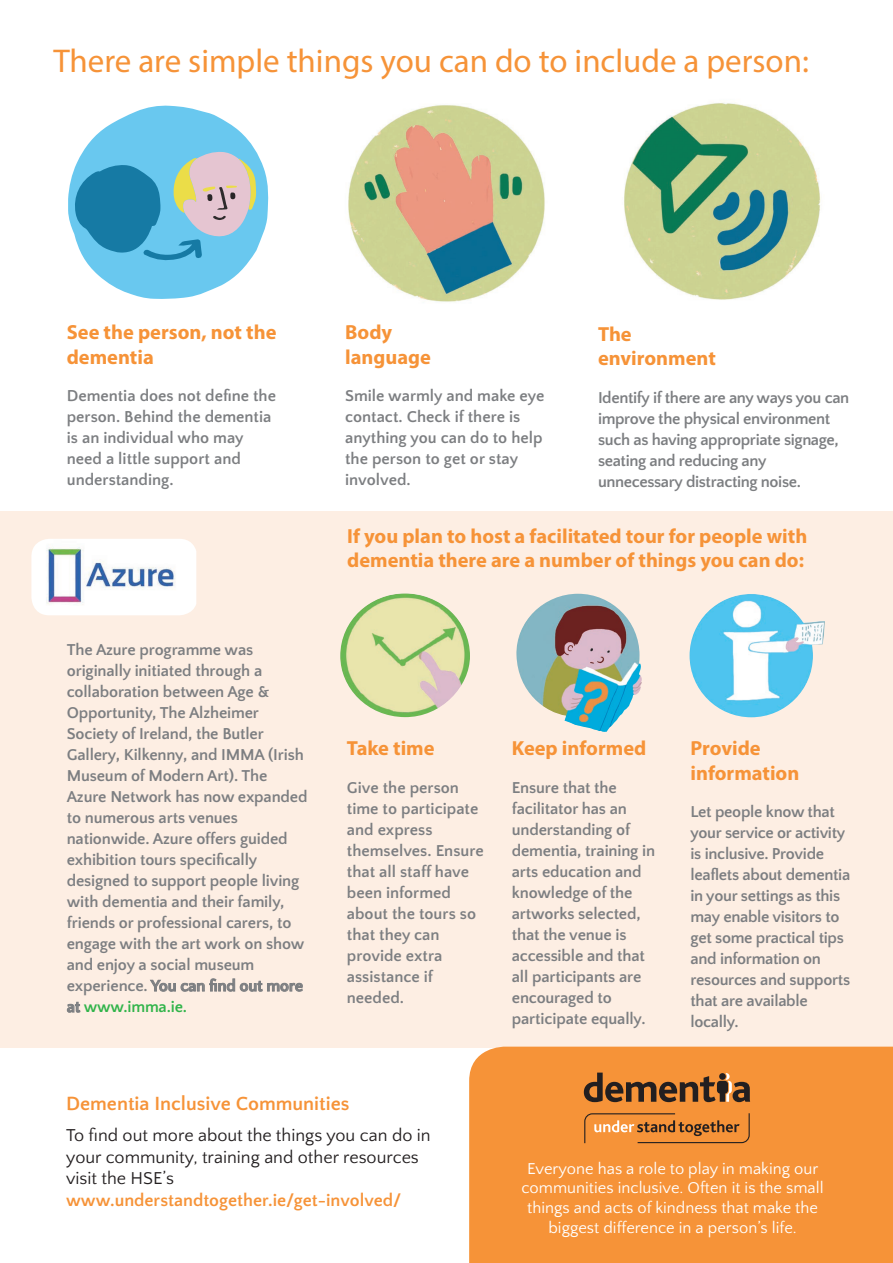
<style>
.page{position:relative;width:893px;height:1263px;background:#fff}
.page>*{position:absolute;margin:0;border:0;box-sizing:border-box;transform-origin:0 0}
.t1{font:33px "Myriad Pro";color:#f69338}
.t2{font:700 20.4px/24.5px "Myriad Pro";color:#f69338}
.t3{font:700 19.95px "Quattrocento Sans";color:#f69338}
.t4{font:18px/21.6px "Quattrocento Sans";color:#231f20}
.t5{font:700 18px "Quattrocento Sans";color:#f69338}
.t6{font:700 16.5px/21px "Quattrocento Sans";letter-spacing:-.01em;color:#7c7e81}
.t7{font:16.5px/19.8px "Quattrocento Sans";color:#fff;text-align:center}
.s1{color:#31b44a}
</style>
<div class="page">
<div style="left:0;top:511px;width:893px;height:536px;background:#fdeee3"></div>
<img style="left:31px;top:539px;width:165px;height:76px">
<img style="left:690px;top:594px;width:135px;height:123px">
<div style="left:469px;top:1047px;width:424px;height:216px;background:#f69338"></div>
<svg style="left:584px;top:1072px;width:166px;height:30px;background:#9e6430"></svg>
<svg style="left:584px;top:1113px;width:166px;height:30px;background:#d7853b"></svg>
<svg style="left:150px;top:978px;width:153px;height:14px"></svg>
<svg style="left:67px;top:1002px;width:13px;height:11px"></svg>
<img style="left:348px;top:105px;width:197px;height:197px">
<img style="left:624px;top:102px;width:197px;height:198px">
<img style="left:340px;top:593px;width:130px;height:124px">
<svg style="left:68px;top:105px;width:201px;height:194px"></svg>
<img style="left:516px;top:594px;width:126px;height:138px">
<h1 class="t1" style="left:53px;top:41px;width:757px">There are simple things you can do to include a person:</h1>
<p class="t2" style="left:67px;top:320px;width:211px">See the person, not the dementia</p>
<p class="t6" style="left:67px;top:386px;width:211px">Dementia does not define the person. Behind the dementia is an individual who may need a little support and understanding.</p>
<p class="t6" style="left:67px;top:640px;width:242px">The Azure programme was originally initiated through a collaboration between Age &amp;<br>Opportunity, The Alzheimer<br>Society of Ireland, the Butler<br>Gallery, Kilkenny, and IMMA (Irish<br>Museum of Modern Art). The<br>Azure Network has now expanded to numerous arts venues nationwide. Azure offers guided exhibition tours specifically designed to support people living with dementia and their family, friends or professional carers, to engage with the art work on show and enjoy a social museum experience. You can find out more at <span class="s1">www.imma.ie.</span></p>
<p class="t2" style="left:345px;top:320px;width:87px">Body language</p>
<p class="t6" style="left:345px;top:386px;width:201px">Smile warmly and make eye contact. Check if there is anything you can do to help the person to get or stay involved.</p>
<p class="t2" style="left:598px;top:321px;width:119px">The environment</p>
<p class="t6" style="left:598px;top:387px;width:253px">Identify if there are any ways you can improve the physical environment such as having appropriate signage, seating and reducing any unnecessary distracting noise.</p>
<p class="t2" style="left:347px;top:523px;width:462px">If you plan to host a facilitated tour for people with dementia there are a number of things you can do:</p>
<p class="t2" style="left:347px;top:735px;width:89px">Take time</p>
<p class="t6" style="left:347px;top:777px;width:138px">Give the person time to participate and express themselves. Ensure that all staff have been informed about the tours so that they can provide extra assistance if needed.</p>
<p class="t2" style="left:512px;top:735px;width:136px">Keep informed</p>
<p class="t6" style="left:512px;top:777px;width:145px">Ensure that the facilitator has an understanding of dementia, training in arts education and knowledge of the artworks selected, that the venue is accessible and that all participants are encouraged to participate equally.</p>
<p class="t2" style="left:690px;top:735px;width:110px">Provide information</p>
<p class="t6" style="left:690px;top:802px;width:161px">Let people know that your service or activity is inclusive. Provide leaflets about dementia in your settings as this may enable visitors to get some practical tips and information on resources and supports that are available locally.</p>
<p class="t3" style="left:66px;top:1093px;width:285px">Dementia Inclusive Communities</p>
<p class="t4" style="left:66px;top:1125px;width:366px">To find out more about the things you can do in your community, training and other resources visit the HSE’s</p>
<p class="t5" style="left:66px;top:1190px;width:337px">www.understandtogether.ie/get-involved/</p>
<p class="t7" style="left:521px;top:1159px;width:304px">Everyone has a role to play in making our communities inclusive. Often it is the small things and acts of kindness that make the biggest difference in a person’s life.</p>
</div>
